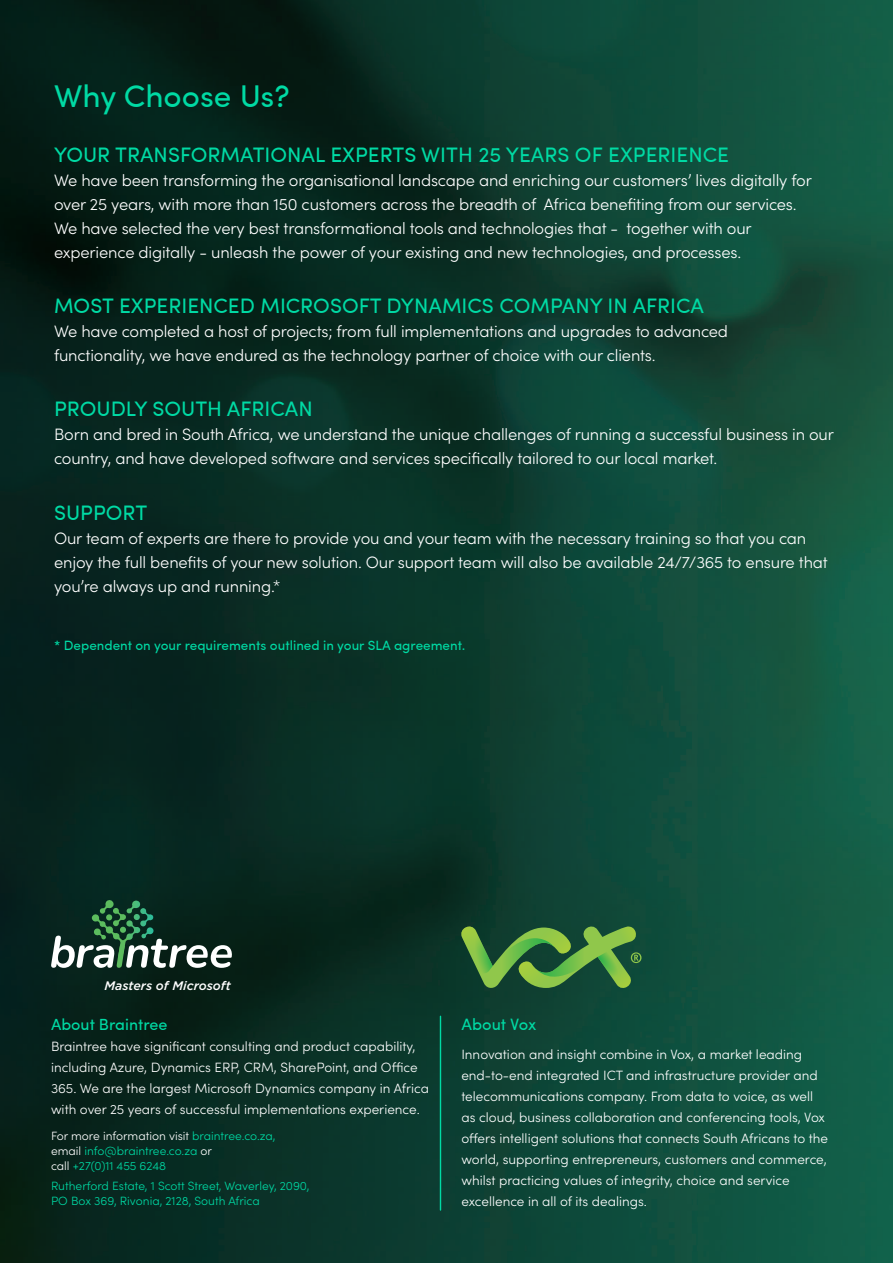
<style>
.page{position:relative;width:893px;height:1263px;background:#fff}
.page>*{position:absolute;margin:0;border:0;box-sizing:border-box;transform-origin:0 0}
.t1{font:31.5px "Sofia Pro";color:#00daa4}
.t2{font:21px "Sofia Pro";color:#00daa4}
.t3{font:300 16.5px/24px "Sofia Pro";letter-spacing:-.01em;color:#fff}
.t4{font:16.5px "Sofia Pro";color:#00daa4}
.t5{font:16.2px "Sofia Pro";color:#00daa4}
.t6{font:300 13.5px/21px "Sofia Pro";color:#fff}
.t7{font:13.5px "Sofia Pro";color:#00daa4}
.t8{font:italic 500 12.3px "Gotham";color:#fff}
.t9{font:300 12px/15px "Sofia Pro";color:#00daa4}
.s1{color:#fff}
</style>
<div class="page">
<img style="left:0;top:0;width:893px;height:1263px">
<svg style="left:458px;top:921px;width:183px;height:72px;background:#3e753a"></svg>
<hr style="left:440px;top:1016px;width:1px;height:194px;background:#00daa4">
<svg style="left:51px;top:899px;width:181px;height:69px;background:#345245"></svg>
<h1 class="t1" style="left:54px;top:73px;width:237px">Why Choose Us?</h1>
<p class="t2" style="left:54px;top:139px;width:676px">YOUR TRANSFORMATIONAL EXPERTS WITH 25 YEARS OF EXPERIENCE</p>
<p class="t3" style="left:54px;top:168px;width:759px">We have been transforming the organisational landscape and enriching our customers’ lives digitally for over 25 years, with more than 150 customers across the breadth of Africa benefiting from our services.<br>We have selected the very best transformational tools and technologies that - together with our experience digitally - unleash the power of your existing and new technologies, and processes.</p>
<p class="t2" style="left:54px;top:290px;width:651px">MOST EXPERIENCED MICROSOFT DYNAMICS COMPANY IN AFRICA</p>
<p class="t3" style="left:54px;top:319px;width:676px">We have completed a host of projects; from full implementations and upgrades to advanced functionality, we have endured as the technology partner of choice with our clients.</p>
<p class="t2" style="left:54px;top:394px;width:260px">PROUDLY SOUTH AFRICAN</p>
<p class="t3" style="left:54px;top:422px;width:781px">Born and bred in South Africa, we understand the unique challenges of running a successful business in our country, and have developed software and services specifically tailored to our local market.</p>
<p class="t2" style="left:54px;top:497px;width:95px">SUPPORT</p>
<p class="t3" style="left:54px;top:525px;width:775px">Our team of experts are there to provide you and your team with the necessary training so that you can enjoy the full benefits of your new solution. Our support team will also be available 24/7/365 to ensure that you’re always up and running.*</p>
<p class="t7" style="left:54px;top:635px;width:413px">* Dependent on your requirements outlined in your SLA agreement.</p>
<p class="t8" style="left:105px;top:978px;width:128px">Masters of Microsoft</p>
<p class="t5" style="left:51px;top:1012px;width:118px">About Braintree</p>
<p class="t6" style="left:51px;top:1035px;width:380px">Braintree have significant consulting and product capability, including Azure, Dynamics ERP, CRM, SharePoint, and Office 365. We are the largest Microsoft Dynamics company in Africa with over 25 years of successful implementations experience.</p>
<p class="t9" style="left:51px;top:1128px;width:226px"><span class="s1">For more information visit</span> braintree.co.za, <span class="s1">email</span> info@braintree.co.za <span class="s1">or<br>call</span> +27(0)11 455 6248</p>
<p class="t9" style="left:51px;top:1177px;width:260px">Rutherford Estate, 1 Scott Street, Waverley, 2090,<br>PO Box 369, Rivonia, 2128, South Africa</p>
<p class="t4" style="left:461px;top:1012px;width:76px">About Vox</p>
<p class="t6" style="left:461px;top:1043px;width:368px">Innovation and insight combine in Vox, a market leading end-to-end integrated ICT and infrastructure provider and telecommunications company. From data to voice, as well as cloud, business collaboration and conferencing tools, Vox offers intelligent solutions that connects South Africans to the world, supporting entrepreneurs, customers and commerce, whilst practicing values of integrity, choice and service excellence in all of its dealings.</p>
</div>
